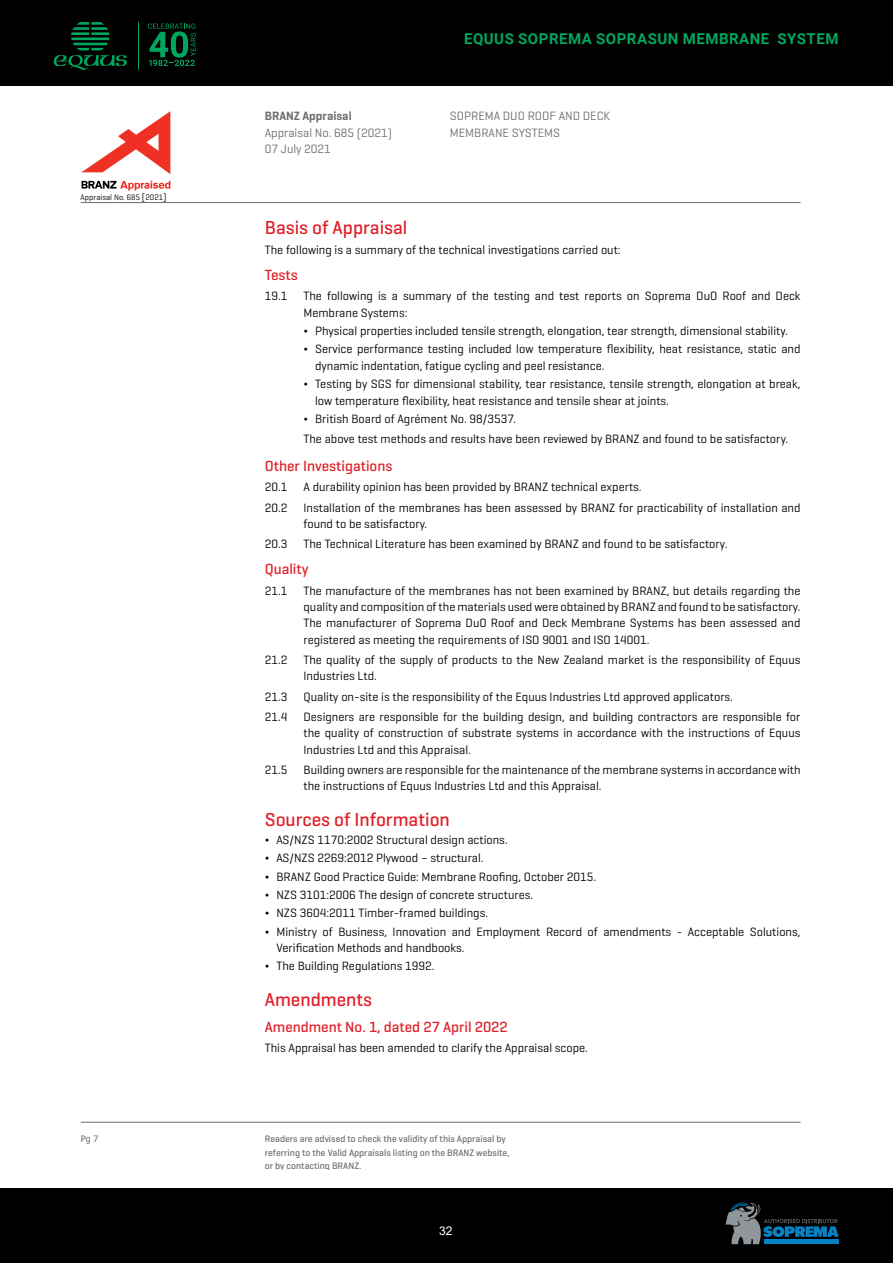
<style>
.page{position:relative;width:893px;height:1263px;background:#fff}
.page>*{position:absolute;margin:0;border:0;box-sizing:border-box;transform-origin:0 0}
.t1{font:500 19.05px "Geogrotesque";color:#e11f27}
.t2{font:500 15px "Geogrotesque";color:#e11f27}
.t3{font:700 15px "Roboto";letter-spacing:.035em;color:#00a75e}
.t4{font:12.3px/16.4px "Geogrotesque";color:#000}
.t5{font:12.3px/16.4px "Geogrotesque";color:#6d6e71}
.t6{font:600 12.3px "Geogrotesque";color:#6d6e71}
.t7{font:12px "Arial";color:#fff}
.t8{font:500 9.6px/13.6px "Geogrotesque";color:#6d6e71}
.t9{font:8.85px "Tahoma";color:#6d6e71}
.t10{font:8.1px "Geogrotesque";letter-spacing:.005em;color:#000}
.s1{font-size:9.45px}
.s2{font-weight:500}
</style>
<div class="page">
<div style="left:0;top:0;width:893px;height:85px;background:#000"></div>
<svg style="left:54px;top:22px;width:73px;height:48px"></svg>
<hr style="left:138px;top:22px;width:1px;height:48px;background:#00a75e">
<svg style="left:148px;top:24px;width:48px;height:42px"></svg>
<div style="left:0;top:1188px;width:893px;height:75px;background:#000"></div>
<svg style="left:726px;top:1203px;width:113px;height:41px"></svg>
<hr style="left:81px;top:1122px;width:719px;height:1px;background:#6d6e71">
<hr style="left:81px;top:202px;width:719px;height:1px;background:#6d6e71">
<svg style="left:81px;top:111px;width:89px;height:63px"></svg>
<svg style="left:82px;top:181px;width:88px;height:10px"></svg>
<p class="t10" style="left:81px;top:192px;width:87px">Appraisal No. 685 <span class="s1">[</span>2021<span class="s1">]</span></p>
<p class="t9" style="left:81px;top:1132px;width:19px">Pg 7</p>
<p class="t6" style="left:265px;top:109px;width:88px">BRANZ Appraisal</p>
<p class="t5" style="left:265px;top:124px;width:129px">Appraisal No. 685 (2021)<br>07 July 2021</p>
<p class="t3" style="left:464px;top:29px;width:376px">EQUUS SOPREMA SOPRASUN MEMBRANE SYSTEM</p>
<p class="t5" style="left:450px;top:108px;width:162px">SOPREMA DUO ROOF AND DECK<br>MEMBRANE SYSTEMS</p>
<h1 class="t1" style="left:265px;top:215px;width:144px">Basis of Appraisal</h1>
<p class="t4" style="left:265px;top:241px;width:357px">The following is a summary of the technical investigations carried out:</p>
<p class="t2" style="left:265px;top:266px;width:35px">Tests</p>
<p class="t4" style="left:265px;top:288px;width:24px">19.1</p>
<p class="t4" style="left:304px;top:288px;width:499px">The following is a summary of the testing and test reports on Soprema DuO Roof and Deck<br>Membrane Systems:</p>
<p class="t4" style="left:304px;top:321px;width:499px;line-height:18.3px"><span class="s2">¬</span> Physical properties included tensile strength, elongation, tear strength, dimensional stability.<br><span class="s2">¬</span> Service performance testing included low temperature flexibility, heat resistance, static and</p>
<p class="t4" style="left:304px;top:356px;width:498px;line-height:18.3px;text-indent:12px">dynamic indentation, fatigue cycling and peel resistance.<br><span class="s2">¬</span> Testing by SGS for dimensional stability, tear resistance, tensile strength, elongation at break,</p>
<p class="t4" style="left:304px;top:391px;width:367px;line-height:18.3px;text-indent:12px">low temperature flexibility, heat resistance and tensile shear at joints. <span class="s2">¬</span> British Board of Agrément No. 98/3537.</p>
<p class="t4" style="left:304px;top:430px;width:486px">The above test methods and results have been reviewed by BRANZ and found to be satisfactory.</p>
<p class="t2" style="left:265px;top:457px;width:129px">Other Investigations</p>
<p class="t4" style="left:265px;top:479px;width:24px">20.1</p>
<p class="t4" style="left:304px;top:479px;width:340px">A durability opinion has been provided by BRANZ technical experts.</p>
<p class="t4" style="left:265px;top:499px;width:24px">20.2</p>
<p class="t4" style="left:304px;top:499px;width:498px">Installation of the membranes has been assessed by BRANZ for practicability of installation and found to be satisfactory.</p>
<p class="t4" style="left:265px;top:535px;width:24px">20.3</p>
<p class="t4" style="left:304px;top:535px;width:425px">The Technical Literature has been examined by BRANZ and found to be satisfactory.</p>
<p class="t2" style="left:265px;top:560px;width:45px">Quality</p>
<p class="t4" style="left:265px;top:582px;width:24px">21.1</p>
<p class="t4" style="left:304px;top:582px;width:499px;text-align:justify">The manufacture of the membranes has not been examined by BRANZ, but details regarding the quality and composition of the materials used were obtained by BRANZ and found to be satisfactory.<br>The manufacturer of Soprema DuO Roof and Deck Membrane Systems has been assessed and registered as meeting the requirements of ISO 9001 and ISO 14001.</p>
<p class="t4" style="left:265px;top:651px;width:24px">21.2</p>
<p class="t4" style="left:304px;top:651px;width:498px">The quality of the supply of products to the New Zealand market is the responsibility of Equus<br>Industries Ltd.</p>
<p class="t4" style="left:265px;top:688px;width:24px">21.3</p>
<p class="t4" style="left:304px;top:688px;width:431px">Quality on-site is the responsibility of the Equus Industries Ltd approved applicators.</p>
<p class="t4" style="left:265px;top:708px;width:24px">21.4</p>
<p class="t4" style="left:304px;top:708px;width:498px;text-align:justify">Designers are responsible for the building design, and building contractors are responsible for the quality of construction of substrate systems in accordance with the instructions of Equus Industries Ltd and this Appraisal.</p>
<p class="t4" style="left:265px;top:761px;width:24px">21.5</p>
<p class="t4" style="left:304px;top:761px;width:499px">Building owners are responsible for the maintenance of the membrane systems in accordance with the instructions of Equus Industries Ltd and this Appraisal.</p>
<h1 class="t1" style="left:265px;top:807px;width:187px">Sources of Information</h1>
<p class="t4" style="left:265px;top:830px;width:537px;line-height:18.3px"><span class="s2">¬</span> AS/NZS 1170:2002 Structural design actions.<br><span class="s2">¬</span> AS/NZS 2269:2012 Plywood – structural.<br><span class="s2">¬</span> BRANZ Good Practice Guide: Membrane Roofing, October 2015.<br><span class="s2">¬</span> NZS 3101:2006 The design of concrete structures.<br><span class="s2">¬</span> NZS 3604:2011 Timber-framed buildings.<br><span class="s2">¬</span> Ministry of Business, Innovation and Employment Record of amendments - Acceptable Solutions,</p>
<p class="t4" style="left:265px;top:938px;width:201px;line-height:18.3px;text-indent:12px">Verification Methods and handbooks. <span class="s2">¬</span> The Building Regulations 1992.</p>
<h1 class="t1" style="left:265px;top:987px;width:109px">Amendments</h1>
<p class="t2" style="left:265px;top:1017px;width:244px">Amendment No. 1, dated 27 April 2022</p>
<p class="t4" style="left:265px;top:1039px;width:325px">This Appraisal has been amended to clarify the Appraisal scope.</p>
<p class="t8" style="left:265px;top:1132px;width:246px">Readers are advised to check the validity of this Appraisal by referring to the Valid Appraisals listing on the BRANZ website, or by contacting BRANZ.</p>
<p class="t7" style="left:439px;top:1222px;width:15px">32</p>
</div>
